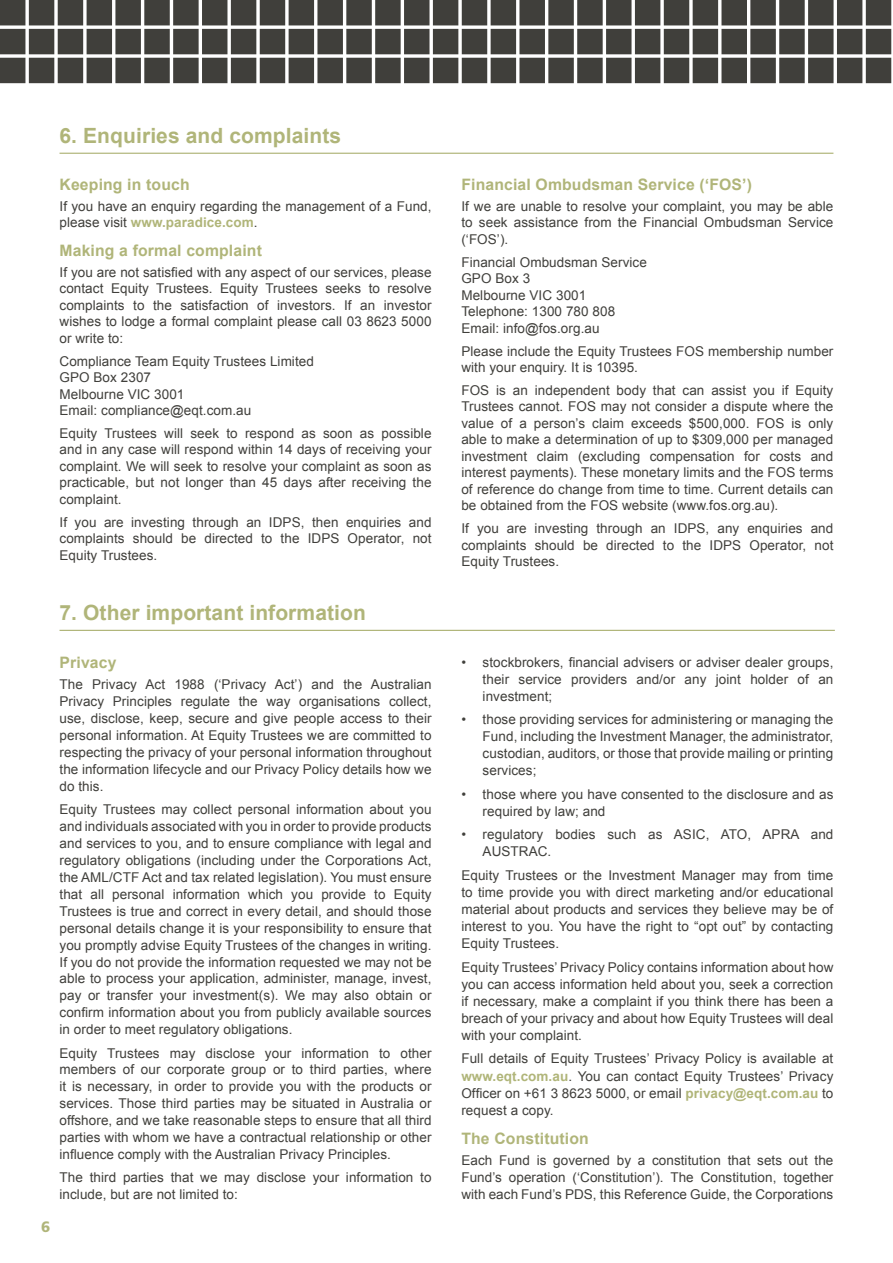
<style>
.page{position:relative;width:893px;height:1263px;background:#fff}
.page>*{position:absolute;margin:0;border:0;box-sizing:border-box;transform-origin:0 0}
.t1{font:700 21px "Arial";letter-spacing:.005em;color:#b0b579}
.t2{font:700 15.75px "Arial";letter-spacing:.01em;color:#b0b579}
.t3{font:900 15px "Frutiger";color:#b0b579}
.t4{font:13.5px/16.5px "Arial";letter-spacing:.005em;color:#403f3b;text-align:justify}
.s1{font-weight:700;color:#b0b579}
</style>
<div class="page">
<hr style="left:60px;top:630px;width:775px;height:1px;background:#b0b579">
<svg style="left:0;top:0;width:891px;height:83px;fill:#403f3b"></svg>
<hr style="left:60px;top:153px;width:773px;height:1px;background:#b0b579">
<h1 class="t1" style="left:60px;top:121px;width:283px">6. Enquiries and complaints</h1>
<p class="t2" style="left:60px;top:174px;width:132px">Keeping in touch</p>
<p class="t4" style="left:60px;top:198px;width:374px">If you have an enquiry regarding the management of a Fund, please visit <span class="s1">www.paradice.com</span>.</p>
<p class="t2" style="left:60px;top:240px;width:204px">Making a formal complaint</p>
<p class="t4" style="left:60px;top:264px;width:374px">If you are not satisfied with any aspect of our services, please contact Equity Trustees. Equity Trustees seeks to resolve complaints to the satisfaction of investors. If an investor wishes to lodge a formal complaint please call 03 8623 5000 or write to:</p>
<p class="t4" style="left:60px;top:353px;width:256px;text-align:left">Compliance Team Equity Trustees Limited<br>GPO Box 2307<br>Melbourne VIC 3001<br>Email: compliance@eqt.com.au</p>
<p class="t4" style="left:60px;top:425px;width:373px">Equity Trustees will seek to respond as soon as possible and in any case will respond within 14 days of receiving your complaint. We will seek to resolve your complaint as soon as practicable, but not longer than 45 days after receiving the complaint.</p>
<p class="t4" style="left:60px;top:514px;width:374px">If you are investing through an IDPS, then enquiries and complaints should be directed to the IDPS Operator, not Equity Trustees.</p>
<h1 class="t1" style="left:60px;top:599px;width:308px">7. Other important information</h1>
<p class="t3" style="left:41px;top:1218px;width:11px">6</p>
<p class="t2" style="left:60px;top:652px;width:58px">Privacy</p>
<p class="t4" style="left:60px;top:676px;width:374px;line-height:17px">The Privacy Act 1988 (‘Privacy Act’) and the Australian Privacy Principles regulate the way organisations collect, use, disclose, keep, secure and give people access to their personal information. At Equity Trustees we are committed to respecting the privacy of your personal information throughout the information lifecycle and our Privacy Policy details how we do this.</p>
<p class="t4" style="left:60px;top:801px;width:374px;line-height:17px">Equity Trustees may collect personal information about you and individuals associated with you in order to provide products and services to you, and to ensure compliance with legal and regulatory obligations (including under the Corporations Act, the AML/CTF Act and tax related legislation). You must ensure that all personal information which you provide to Equity Trustees is true and correct in every detail, and should those personal details change it is your responsibility to ensure that you promptly advise Equity Trustees of the changes in writing.<br>If you do not provide the information requested we may not be able to process your application, administer, manage, invest, pay or transfer your investment(s). We may also obtain or confirm information about you from publicly available sources in order to meet regulatory obligations.</p>
<p class="t4" style="left:60px;top:1044px;width:374px;line-height:17px">Equity Trustees may disclose your information to other members of our corporate group or to third parties, where it is necessary, in order to provide you with the products or services. Those third parties may be situated in Australia or offshore, and we take reasonable steps to ensure that all third parties with whom we have a contractual relationship or other influence comply with the Australian Privacy Principles.</p>
<p class="t4" style="left:60px;top:1169px;width:373px;line-height:17px">The third parties that we may disclose your information to include, but are not limited to:</p>
<p class="t2" style="left:461px;top:174px;width:292px">Financial Ombudsman Service (‘FOS’)</p>
<p class="t4" style="left:461px;top:198px;width:374px">If we are unable to resolve your complaint, you may be able to seek assistance from the Financial Ombudsman Service (‘FOS’).</p>
<p class="t4" style="left:461px;top:254px;width:187px;text-align:left">Financial Ombudsman Service<br>GPO Box 3<br>Melbourne VIC 3001<br>Telephone: 1300 780 808<br>Email: info@fos.org.au</p>
<p class="t4" style="left:461px;top:343px;width:374px">Please include the Equity Trustees FOS membership number with your enquiry. It is 10395.</p>
<p class="t4" style="left:461px;top:382px;width:374px">FOS is an independent body that can assist you if Equity Trustees cannot. FOS may not consider a dispute where the value of a person’s claim exceeds $500,000. FOS is only able to make a determination of up to $309,000 per managed investment claim (excluding compensation for costs and interest payments). These monetary limits and the FOS terms of reference do change from time to time. Current details can be obtained from the FOS website (www.fos.org.au).</p>
<p class="t4" style="left:461px;top:520px;width:374px">If you are investing through an IDPS, any enquiries and complaints should be directed to the IDPS Operator, not Equity Trustees.</p>
<p class="t4" style="left:483px;top:653px;width:352px;line-height:17.1px;text-indent:-21px">• stockbrokers, financial advisers or adviser dealer groups, their service providers and/or any joint holder of an investment;</p>
<p class="t4" style="left:483px;top:711px;width:352px;line-height:17.1px;text-indent:-21px">• those providing services for administering or managing the Fund, including the Investment Manager, the administrator, custodian, auditors, or those that provide mailing or printing services;</p>
<p class="t4" style="left:483px;top:786px;width:352px;line-height:17.1px;text-indent:-21px">• those where you have consented to the disclosure and as required by law; and</p>
<p class="t4" style="left:483px;top:826px;width:352px;line-height:17.1px;text-indent:-21px">• regulatory bodies such as ASIC, ATO, APRA and<br>AUSTRAC.</p>
<p class="t4" style="left:461px;top:867px;width:374px;line-height:17.1px">Equity Trustees or the Investment Manager may from time to time provide you with direct marketing and/or educational material about products and services they believe may be of interest to you. You have the right to “opt out” by contacting Equity Trustees.</p>
<p class="t4" style="left:461px;top:958px;width:374px;line-height:17.1px">Equity Trustees’ Privacy Policy contains information about how you can access information held about you, seek a correction if necessary, make a complaint if you think there has been a breach of your privacy and about how Equity Trustees will deal with your complaint.</p>
<p class="t4" style="left:461px;top:1050px;width:374px;line-height:17.1px">Full details of Equity Trustees’ Privacy Policy is available at <span class="s1">www.eqt.com.au</span>. You can contact Equity Trustees’ Privacy Officer on +61 3 8623 5000, or email <span class="s1">privacy@eqt.com.au</span> to request a copy.</p>
<p class="t2" style="left:461px;top:1128px;width:129px">The Constitution</p>
<p class="t4" style="left:461px;top:1152px;width:374px;line-height:17.1px">Each Fund is governed by a constitution that sets out the Fund’s operation (‘Constitution’). The Constitution, together with each Fund’s PDS, this Reference Guide, the Corporations</p>
</div>
